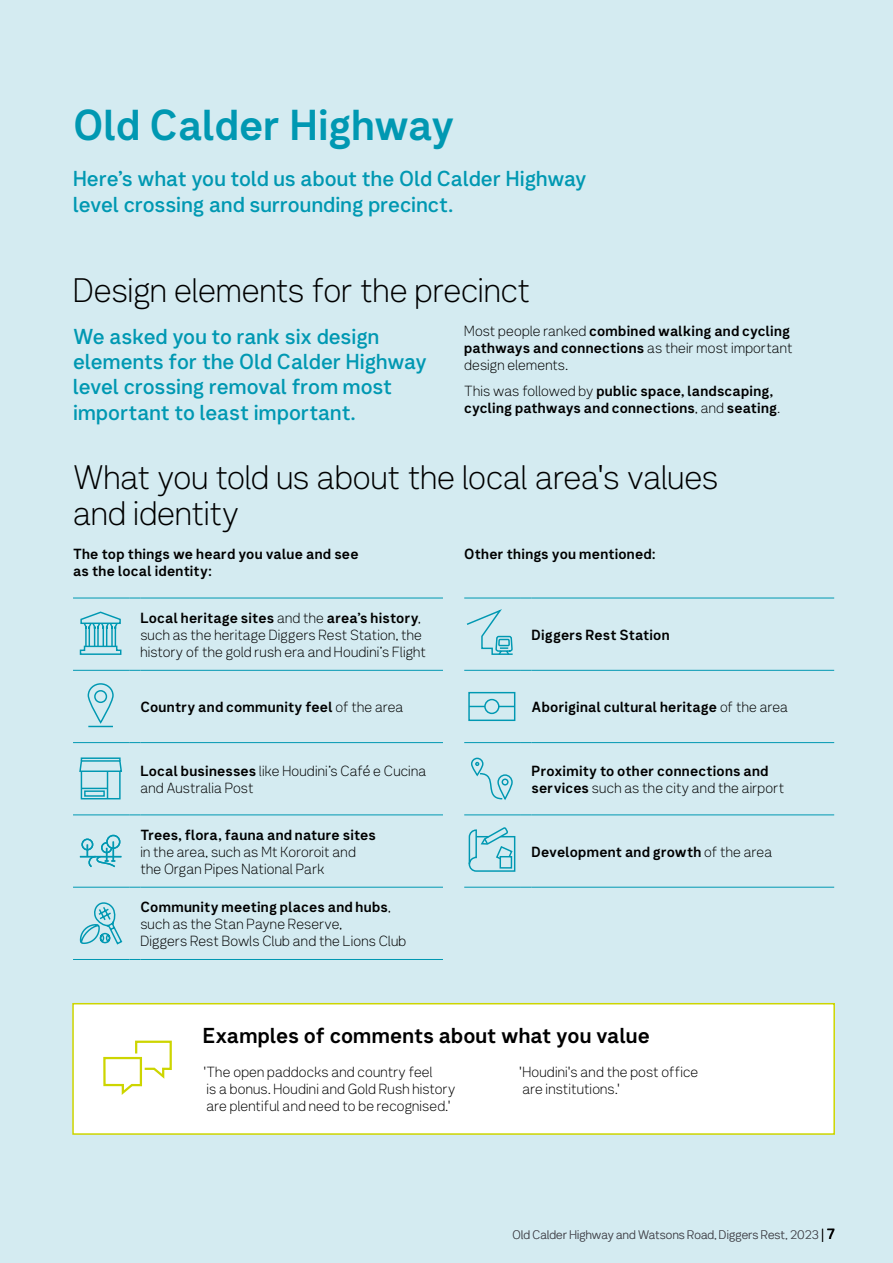
<style>
.page{position:relative;width:893px;height:1263px;background:#d4ebf1}
.page>*{position:absolute;margin:0;border:0;box-sizing:border-box;transform-origin:0 0}
.t1{font:42px "Network Sans 2019 Bold";letter-spacing:-.01em;color:#0098b2}
.t2{font:33px/36px "Network Sans 2019 Light";letter-spacing:-.005em;color:#000}
.t3{font:21px/25.2px "Network Sans 2019 Medium";color:#0098b2}
.t4{font:21px "Network Sans 2019 Bold";letter-spacing:.005em;color:#000}
.t5{font:14.25px/17.1px "Network Sans 2019 Bold";letter-spacing:.01em;color:#000}
.t6{font:14.25px/17.1px "Network Sans 2019 Light";letter-spacing:.01em;color:#000}
.t7{font:12px "Network Sans 2019 Light";letter-spacing:.005em;color:#50535a}
.s1{font-family:"Network Sans 2019 Light"}
.s2{font-family:"Network Sans 2019 Bold"}
.s3{font-size:14.25px;color:#000}
.s4{font-family:"Network Sans 2019 Medium";font-size:14.25px;color:#000}
</style>
<div class="page">
<hr style="left:73px;top:598px;width:57px;height:1px;background:#0098b2">
<hr style="left:140px;top:598px;width:303px;height:1px;background:#0098b2">
<hr style="left:73px;top:670px;width:57px;height:1px;background:#0098b2">
<hr style="left:140px;top:670px;width:303px;height:1px;background:#0098b2">
<hr style="left:73px;top:742px;width:57px;height:1px;background:#0098b2">
<hr style="left:140px;top:742px;width:303px;height:1px;background:#0098b2">
<hr style="left:73px;top:814px;width:57px;height:1px;background:#0098b2">
<hr style="left:73px;top:887px;width:57px;height:1px;background:#0098b2">
<hr style="left:73px;top:959px;width:57px;height:1px;background:#0098b2">
<hr style="left:140px;top:814px;width:303px;height:1px;background:#0098b2">
<hr style="left:140px;top:887px;width:303px;height:1px;background:#0098b2">
<hr style="left:140px;top:959px;width:303px;height:1px;background:#0098b2">
<svg style="left:79px;top:611px;width:43px;height:44px"></svg>
<div style="left:94px;top:690px;width:13px;height:13px;border:1px solid #0098b2;border-radius:50%"></div>
<div style="left:88px;top:683px;width:26px;height:40px;border:1px solid #0098b2;border-radius:12px"></div>
<svg style="left:88px;top:726px;width:25px;height:1px"></svg>
<div style="left:81px;top:757px;width:40px;height:5px;border:1px solid #0098b2"></div>
<svg style="left:79px;top:759px;width:43px;height:40px"></svg>
<div style="left:84px;top:790px;width:21px;height:7px;border:1px solid #0098b2"></div>
<div style="left:106px;top:835px;width:14px;height:14px;border:1px solid #0098b2;border-radius:50%"></div>
<svg style="left:87px;top:841px;width:30px;height:27px"></svg>
<div style="left:81px;top:838px;width:12px;height:12px;border:1px solid #0098b2;border-radius:50%"></div>
<hr style="left:80px;top:856px;width:41px;height:1px;background:#0098b2">
<svg style="left:79px;top:902px;width:44px;height:43px"></svg>
<hr style="left:464px;top:598px;width:57px;height:1px;background:#0098b2">
<hr style="left:532px;top:598px;width:302px;height:1px;background:#0098b2">
<hr style="left:464px;top:670px;width:57px;height:1px;background:#0098b2">
<hr style="left:532px;top:670px;width:302px;height:1px;background:#0098b2">
<hr style="left:464px;top:742px;width:57px;height:1px;background:#0098b2">
<hr style="left:464px;top:814px;width:57px;height:1px;background:#0098b2">
<hr style="left:464px;top:887px;width:57px;height:1px;background:#0098b2">
<hr style="left:532px;top:742px;width:302px;height:1px;background:#0098b2">
<hr style="left:532px;top:814px;width:302px;height:1px;background:#0098b2">
<hr style="left:532px;top:887px;width:302px;height:1px;background:#0098b2">
<svg style="left:466px;top:609px;width:47px;height:46px"></svg>
<div style="left:484px;top:699px;width:15px;height:15px;border:1px solid #0098b2;border-radius:50%"></div>
<div style="left:468px;top:692px;width:47px;height:29px;border:1px solid #0098b2"></div>
<svg style="left:499px;top:706px;width:16px;height:1px"></svg>
<svg style="left:469px;top:706px;width:16px;height:1px"></svg>
<div style="left:471px;top:758px;width:12px;height:18px;border:1px solid #0098b2;border-radius:6px"></div>
<div style="left:497px;top:774px;width:16px;height:25px;border:1px solid #0098b2;border-radius:7px"></div>
<svg style="left:479px;top:772px;width:25px;height:28px"></svg>
<svg style="left:475px;top:762px;width:4px;height:4px"></svg>
<div style="left:502px;top:778px;width:7px;height:7px;border:1px solid #0098b2;border-radius:50%"></div>
<svg style="left:468px;top:827px;width:48px;height:45px"></svg>
<div style="left:500px;top:856px;width:12px;height:13px;border:1px solid #0098b2"></div>
<div style="left:73px;top:1004px;width:761px;height:130px;background:#fff"></div>
<svg style="left:103px;top:1040px;width:69px;height:55px"></svg>
<div style="left:72px;top:1003px;width:763px;height:132px;border:2px solid #cdd500"></div>
<h1 class="t1" style="left:73px;top:89px;width:383px">Old Calder Highway</h1>
<h3 class="t3" style="left:73px;top:165px;width:515px">Here’s what you told us about the Old Calder Highway level crossing and surrounding precinct.</h3>
<h2 class="t2" style="left:73px;top:270px;width:459px">Design elements for the precinct</h2>
<h3 class="t3" style="left:73px;top:323px;width:355px">We asked you to rank six design elements for the Old Calder Highway level crossing removal from most important to least important.</h3>
<p class="t5" style="left:464px;top:322px;width:330px"><span class="s1">Most people ranked</span> combined walking and cycling pathways and connections <span class="s1">as their most important</span></p>
<p class="t6" style="left:464px;top:356px;width:105px">design elements.</p>
<p class="t5" style="left:464px;top:381px;width:317px"><span class="s1">This was followed by</span> public space, landscaping, cycling pathways and connections<span class="s1">, and</span> seating<span class="s1">.</span></p>
<h2 class="t2" style="left:73px;top:458px;width:647px">What you told us about the local area's values and identity</h2>
<p class="t5" style="left:73px;top:545px;width:287px">The top things we heard you value and see as the local identity:</p>
<p class="t5" style="left:140px;top:608px;width:282px">Local heritage sites <span class="s1">and the</span> area’s history<span class="s1">,</span></p>
<p class="t6" style="left:140px;top:625px;width:287px">such as the heritage Diggers Rest Station, the history of the gold rush era and Houdini’s Flight</p>
<p class="t5" style="left:464px;top:545px;width:193px">Other things you mentioned:</p>
<p class="t5" style="left:532px;top:625px;width:140px">Diggers Rest Station</p>
<p class="t5" style="left:140px;top:698px;width:265px">Country and community feel <span class="s1">of the area</span></p>
<p class="t6" style="left:140px;top:761px;width:287px"><span class="s2">Local businesses</span> like Houdini’s Café e Cucina and Australia Post</p>
<p class="t5" style="left:140px;top:825px;width:237px">Trees, flora, fauna and nature sites</p>
<p class="t6" style="left:140px;top:842px;width:217px">in the area, such as Mt Kororoit and the Organ Pipes National Park</p>
<p class="t5" style="left:140px;top:898px;width:252px">Community meeting places and hubs<span class="s1">,</span></p>
<p class="t6" style="left:140px;top:915px;width:267px">such as the Stan Payne Reserve,<br>Diggers Rest Bowls Club and the Lions Club</p>
<p class="t5" style="left:532px;top:698px;width:258px">Aboriginal cultural heritage <span class="s1">of the area</span></p>
<p class="t5" style="left:532px;top:761px;width:238px">Proximity to other connections and</p>
<p class="t6" style="left:532px;top:779px;width:254px"><span class="s2">services</span> such as the city and the airport</p>
<p class="t5" style="left:532px;top:842px;width:242px">Development and growth <span class="s1">of the area</span></p>
<h3 class="t4" style="left:203px;top:1017px;width:449px">Examples of comments about what you value</h3>
<p class="t6" style="left:203px;top:1062px;width:253px">'The open paddocks and country feel<br>is a bonus. Houdini and Gold Rush history are plentiful and need to be recognised.'</p>
<p class="t6" style="left:519px;top:1062px;width:181px">'Houdini's and the post office are institutions.'</p>
<p class="t7" style="left:513px;top:1224px;width:324px">Old Calder Highway and Watsons Road, Diggers Rest, 2023 <span class="s3">|</span> <span class="s4">7</span></p>
</div>
